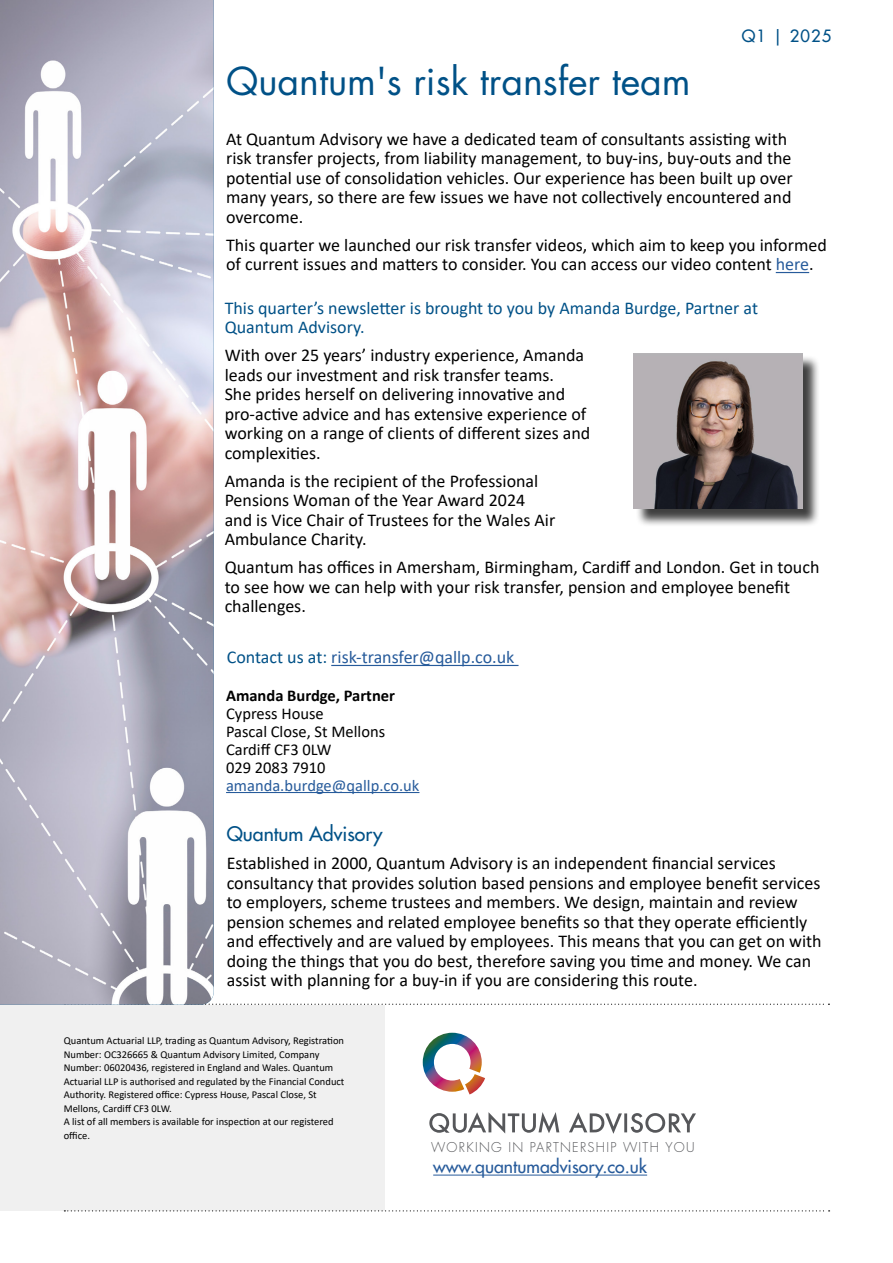
<style>
.page{position:relative;width:893px;height:1263px;background:#fff}
.page>*{position:absolute;margin:0;border:0;box-sizing:border-box;transform-origin:0 0}
.t1{font:37.5px "Futura Std";color:#005187}
.t2{font:500 19.5px "Futura Std";color:#005187}
.t3{font:18px/19.5px "Calibri";color:#000}
.t4{font:18px/19.5px "Calibri";color:#005187}
.t5{font:18px "Calibri";color:#275b9b}
.t6{font:500 17.7px "Futura Std";color:#275b9b}
.t7{font:16.5px/18px "Calibri";color:#000}
.t8{font:16.5px "Calibri";color:#275b9b}
.t9{font:700 16.5px "Calibri";color:#000}
.t10{font:500 16.5px "Futura Std";letter-spacing:.07em;color:#005187}
.t11{font:300 13.2px "Futura Std";letter-spacing:.1em;color:#56575a}
.t12{font:10.5px/13.5px "Calibri";color:#000}
.s1{color:#275b9b}
.s2{color:#005187}
</style>
<div class="page">
<div style="left:0;top:1005px;width:385px;height:205px;background:#f0f0f0"></div>
<svg style="left:64px;top:1210px;width:766px;height:1px"></svg>
<svg style="left:215px;top:1004px;width:614px;height:1px"></svg>
<svg style="left:423px;top:1033px;width:62px;height:61px"></svg>
<svg style="left:429px;top:1112px;width:267px;height:22px"></svg>
<img style="left:0;top:0;width:214px;height:1005px">
<hr style="left:433px;top:1174px;width:214px;height:1px;background:#275b9b">
<div style="left:635px;top:355px;width:186px;height:172px;background:#000;opacity:.75"></div>
<img style="left:633px;top:353px;width:169px;height:155px">
<hr style="left:226px;top:792px;width:193px;height:1px;background:#275b9b">
<hr style="left:331px;top:665px;width:187px;height:1px;background:#275b9b">
<hr style="left:776px;top:272px;width:33px;height:1px;background:#275b9b">
<p class="t10" style="left:742px;top:26px;width:91px">Q1 | 2025</p>
<h1 class="t1" style="left:226px;top:57px;width:466px">Quantum's risk transfer team</h1>
<p class="t3" style="left:226px;top:129px;width:568px">At Quantum Advisory we have a dedicated team of consultants assisting with risk transfer projects, from liability management, to buy-ins, buy-outs and the potential use of consolidation vehicles. Our experience has been built up over many years, so there are few issues we have not collectively encountered and overcome.</p>
<p class="t3" style="left:226px;top:235px;width:602px">This quarter we launched our risk transfer videos, which aim to keep you informed of current issues and matters to consider. You can access our video content <span class="s1">here</span>.</p>
<p class="t4" style="left:225px;top:297px;width:535px">This quarter’s newsletter is brought to you by Amanda Burdge, Partner at<br>Quantum Advisory.</p>
<p class="t3" style="left:225px;top:345px;width:367px">With over 25 years’ industry experience, Amanda leads our investment and risk transfer teams.<br>She prides herself on delivering innovative and pro-active advice and has extensive experience of working on a range of clients of different sizes and complexities.</p>
<p class="t3" style="left:225px;top:470px;width:332px">Amanda is the recipient of the Professional Pensions Woman of the Year Award 2024 and is Vice Chair of Trustees for the Wales Air Ambulance Charity.</p>
<p class="t3" style="left:225px;top:557px;width:596px">Quantum has offices in Amersham, Birmingham, Cardiff and London. Get in touch to see how we can help with your risk transfer, pension and employee benefit challenges.</p>
<p class="t5" style="left:227px;top:645px;width:289px"><span class="s2">Contact us at:</span> risk-transfer@qallp.co.uk</p>
<p class="t9" style="left:226px;top:683px;width:170px">Amanda Burdge, Partner</p>
<p class="t7" style="left:226px;top:704px;width:161px">Cypress House<br>Pascal Close, St Mellons<br>Cardiff CF3 0LW<br>029 2083 7910</p>
<p class="t8" style="left:226px;top:774px;width:195px">amanda.burdge@qallp.co.uk</p>
<p class="t2" style="left:227px;top:822px;width:157px">Quantum Advisory</p>
<p class="t3" style="left:227px;top:853px;width:596px">Established in 2000, Quantum Advisory is an independent financial services consultancy that provides solution based pensions and employee benefit services to employers, scheme trustees and members. We design, maintain and review pension schemes and related employee benefits so that they operate efficiently and effectively and are valued by employees. This means that you can get on with doing the things that you do best, therefore saving you time and money. We can assist with planning for a buy-in if you are considering this route.</p>
<p class="t12" style="left:64px;top:1033px;width:282px">Quantum Actuarial LLP, trading as Quantum Advisory, Registration Number: OC326665 &amp; Quantum Advisory Limited, Company Number: 06020436, registered in England and Wales. Quantum Actuarial LLP is authorised and regulated by the Financial Conduct Authority. Registered office: Cypress House, Pascal Close, St Mellons, Cardiff CF3 0LW.<br>A list of all members is available for inspection at our registered office.</p>
<p class="t11" style="left:431px;top:1139px;width:265px">WORKING IN PARTNERSHIP WITH YOU</p>
<p class="t6" style="left:433px;top:1156px;width:215px">www.quantumadvisory.co.uk</p>
</div>
